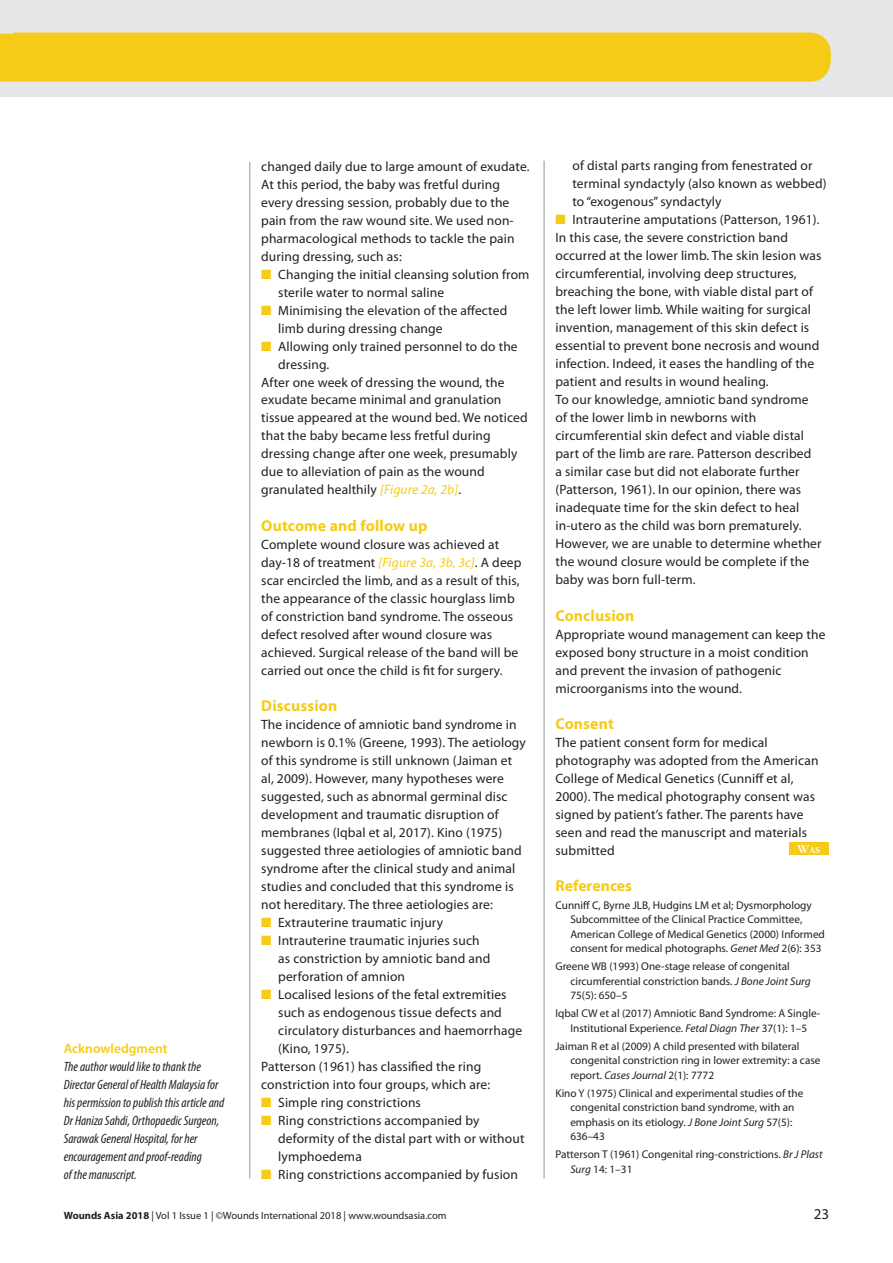
<style>
.page{position:relative;width:893px;height:1263px;background:#fff}
.page>*{position:absolute;margin:0;border:0;box-sizing:border-box;transform-origin:0 0}
.t1{font:700 15.75px "Myriad Pro";letter-spacing:.01em;color:#f6cb17}
.t2{font:15px "Myriad Pro";color:#231f20}
.t3{font:13.5px/18px "Myriad Pro";letter-spacing:.01em;color:#231f20}
.t4{font:italic condensed 13.5px/18px "Myriad Pro";color:#231f20}
.t5{font:600 13.5px "Myriad Pro";color:#f6cb17}
.t6{font:11.25px/14.2px "Myriad Pro";color:#231f20}
.t7{font:10.5px "Myriad Pro";color:#231f20}
.t8{font:9px "Warnock Pro Bold Subh";color:#fff}
.s1{color:#f6cb17}
.s2{font-style:italic;color:#f6cb17}
.s3{font-size:12px}
.s4{font-style:italic}
.s5{font-weight:700}
</style>
<div class="page">
<div style="left:0;top:0;width:893px;height:97px;background:#e6e7e9"></div>
<hr style="left:544px;top:161px;width:1px;height:1018px;background:#939598">
<hr style="left:250px;top:162px;width:1px;height:1017px;background:#939598">
<div style="left:0;top:33px;width:831px;height:49px;background:#f6cb17"></div>
<div style="left:789px;top:842px;width:39px;height:13px;background:#f6cb17"></div>
<p class="t5" style="left:64px;top:1039px;width:105px">Acknowledgment</p>
<p class="t4" style="left:64px;top:1057px;width:162px">The author would like to thank the Director General of Health Malaysia for his permission to publish this article and Dr Haniza Sahdi, Orthopaedic Surgeon, Sarawak General Hospital, for her encouragement and proof-reading<br>of the manuscript.</p>
<p class="t3" style="left:261px;top:157px;width:270px">changed daily due to large amount of exudate.<br>At this period, the baby was fretful during every dressing session, probably due to the pain from the raw wound site. We used non&shy;pharmacological methods to tackle the pain during dressing, such as:</p>
<p class="t3" style="left:278px;top:265px;width:253px;text-indent:-17px"><span class="s1">■</span> Changing the initial cleansing solution from sterile water to normal saline</p>
<p class="t3" style="left:278px;top:301px;width:231px;text-indent:-17px"><span class="s1">■</span> Minimising the elevation of the affected limb during dressing change</p>
<p class="t3" style="left:261px;top:337px;width:258px"><span class="s1">■</span> Allowing only trained personnel to do the</p>
<p class="t3" style="left:278px;top:355px;width:53px">dressing.</p>
<p class="t3" style="left:261px;top:373px;width:245px">After one week of dressing the wound, the</p>
<p class="t3" style="left:261px;top:391px;width:242px">exudate became minimal and granulation</p>
<p class="t3" style="left:261px;top:409px;width:268px">tissue appeared at the wound bed. We noticed</p>
<p class="t3" style="left:261px;top:427px;width:231px">that the baby became less fretful during</p>
<p class="t3" style="left:261px;top:445px;width:258px">dressing change after one week, presumably</p>
<p class="t3" style="left:261px;top:463px;width:225px">due to alleviation of pain as the wound</p>
<p class="t3" style="left:261px;top:481px;width:202px">granulated healthily <span class="s2">[Figure 2a, 2b]</span>.</p>
<p class="t1" style="left:261px;top:515px;width:168px">Outcome and follow up</p>
<p class="t3" style="left:261px;top:535px;width:262px">Complete wound closure was achieved at day-18 of treatment <span class="s2">[Figure 3a, 3b, 3c]</span>. A deep scar encircled the limb, and as a result of this, the appearance of the classic hourglass limb of constriction band syndrome. The osseous defect resolved after wound closure was achieved. Surgical release of the band will be carried out once the child is fit for surgery.</p>
<p class="t1" style="left:261px;top:695px;width:78px">Discussion</p>
<p class="t3" style="left:261px;top:715px;width:266px">The incidence of amniotic band syndrome in newborn is 0.1% (Greene, 1993). The aetiology of this syndrome is still unknown (Jaiman et al, 2009). However, many hypotheses were suggested, such as abnormal germinal disc development and traumatic disruption of membranes (Iqbal et al, 2017). Kino (1975) suggested three aetiologies of amniotic band syndrome after the clinical study and animal studies and concluded that this syndrome is not hereditary. The three aetiologies are:</p>
<p class="t3" style="left:261px;top:913px;width:184px"><span class="s1">■</span> Extrauterine traumatic injury</p>
<p class="t3" style="left:278px;top:931px;width:214px;text-indent:-17px"><span class="s1">■</span> Intrauterine traumatic injuries such as constriction by amniotic band and perforation of amnion</p>
<p class="t3" style="left:261px;top:985px;width:247px"><span class="s1">■</span> Localised lesions of the fetal extremities</p>
<p class="t3" style="left:278px;top:1003px;width:225px">such as endogenous tissue defects and</p>
<p class="t3" style="left:278px;top:1021px;width:245px">circulatory disturbances and haemorrhage</p>
<p class="t3" style="left:278px;top:1039px;width:72px">(Kino, 1975).</p>
<p class="t3" style="left:261px;top:1057px;width:222px">Patterson (1961) has classified the ring</p>
<p class="t3" style="left:261px;top:1075px;width:230px">constriction into four groups, which are:</p>
<p class="t3" style="left:261px;top:1093px;width:161px"><span class="s1">■</span> Simple ring constrictions</p>
<p class="t3" style="left:278px;top:1111px;width:248px;text-indent:-17px"><span class="s1">■</span> Ring constrictions accompanied by deformity of the distal part with or without lymphoedema</p>
<p class="t3" style="left:261px;top:1165px;width:258px"><span class="s1">■</span> Ring constrictions accompanied by fusion</p>
<p class="t3" style="left:572px;top:157px;width:256px">of distal parts ranging from fenestrated or terminal syndactyly (also known as webbed) to “exogenous” syndactyly</p>
<p class="t3" style="left:555px;top:211px;width:268px"><span class="s1">■</span> Intrauterine amputations (Patterson, 1961).<br>In this case, the severe constriction band occurred at the lower limb. The skin lesion was circumferential, involving deep structures, breaching the bone, with viable distal part of the left lower limb. While waiting for surgical invention, management of this skin defect is essential to prevent bone necrosis and wound infection. Indeed, it eases the handling of the patient and results in wound healing.<br>To our knowledge, amniotic band syndrome of the lower limb in newborns with circumferential skin defect and viable distal part of the limb are rare. Patterson described<br>a similar case but did not elaborate further (Patterson, 1961). In our opinion, there was inadequate time for the skin defect to heal in-utero as the child was born prematurely.<br>However, we are unable to determine whether the wound closure would be complete if the baby was born full-term.</p>
<p class="t1" style="left:555px;top:605px;width:80px">Conclusion</p>
<p class="t3" style="left:555px;top:625px;width:271px">Appropriate wound management can keep the exposed bony structure in a moist condition and prevent the invasion of pathogenic microorganisms into the wound.</p>
<p class="t1" style="left:555px;top:713px;width:60px">Consent</p>
<p class="t3" style="left:555px;top:733px;width:265px">The patient consent form for medical photography was adopted from the American College of Medical Genetics (Cunniff et al, 2000). The medical photography consent was signed by patient’s father. The parents have seen and read the manuscript and materials submitted</p>
<p class="t8" style="left:797px;top:844px;width:24px"><span class="s3">W</span>AS</p>
<p class="t1" style="left:555px;top:875px;width:78px">References</p>
<p class="t6" style="left:570px;top:898px;width:256px;text-indent:-15px">Cunniff C, Byrne JLB, Hudgins LM et al; Dysmorphology Subcommittee of the Clinical Practice Committee, American College of Medical Genetics (2000) Informed consent for medical photographs. <span class="s4">Genet Med</span> 2(6): 353</p>
<p class="t6" style="left:570px;top:959px;width:242px;text-indent:-15px">Greene WB (1993) One-stage release of congenital circumferential constriction bands. <span class="s4">J Bone Joint Surg<br></span>75(5): 650–5</p>
<p class="t6" style="left:555px;top:1006px;width:266px;text-align:center">Iqbal CW et al (2017) Amniotic Band Syndrome: A Single-<br>Institutional Experience. <span class="s4">Fetal Diagn Ther</span> 37(1): 1–5</p>
<p class="t6" style="left:570px;top:1039px;width:252px;text-indent:-15px">Jaiman R et al (2009) A child presented with bilateral congenital constriction ring in lower extremity: a case report. <span class="s4">Cases Journal</span> 2(1): 7772</p>
<p class="t6" style="left:570px;top:1086px;width:235px;text-indent:-15px">Kino Y (1975) Clinical and experimental studies of the congenital constriction band syndrome, with an emphasis on its etiology. <span class="s4">J Bone Joint Surg</span> 57(5):<br>636–43</p>
<p class="t6" style="left:570px;top:1147px;width:254px;text-indent:-15px">Patterson T (1961) Congenital ring-constrictions. <span class="s4">Br J Plast<br>Surg</span> 14: 1–31</p>
<p class="t7" style="left:64px;top:1208px;width:384px"><span class="s5">Wounds Asia 2018</span> | Vol 1 Issue 1 | ©Wounds International 2018 | www.woundsasia.com</p>
<p class="t2" style="left:814px;top:1204px;width:17px">23</p>
</div>
